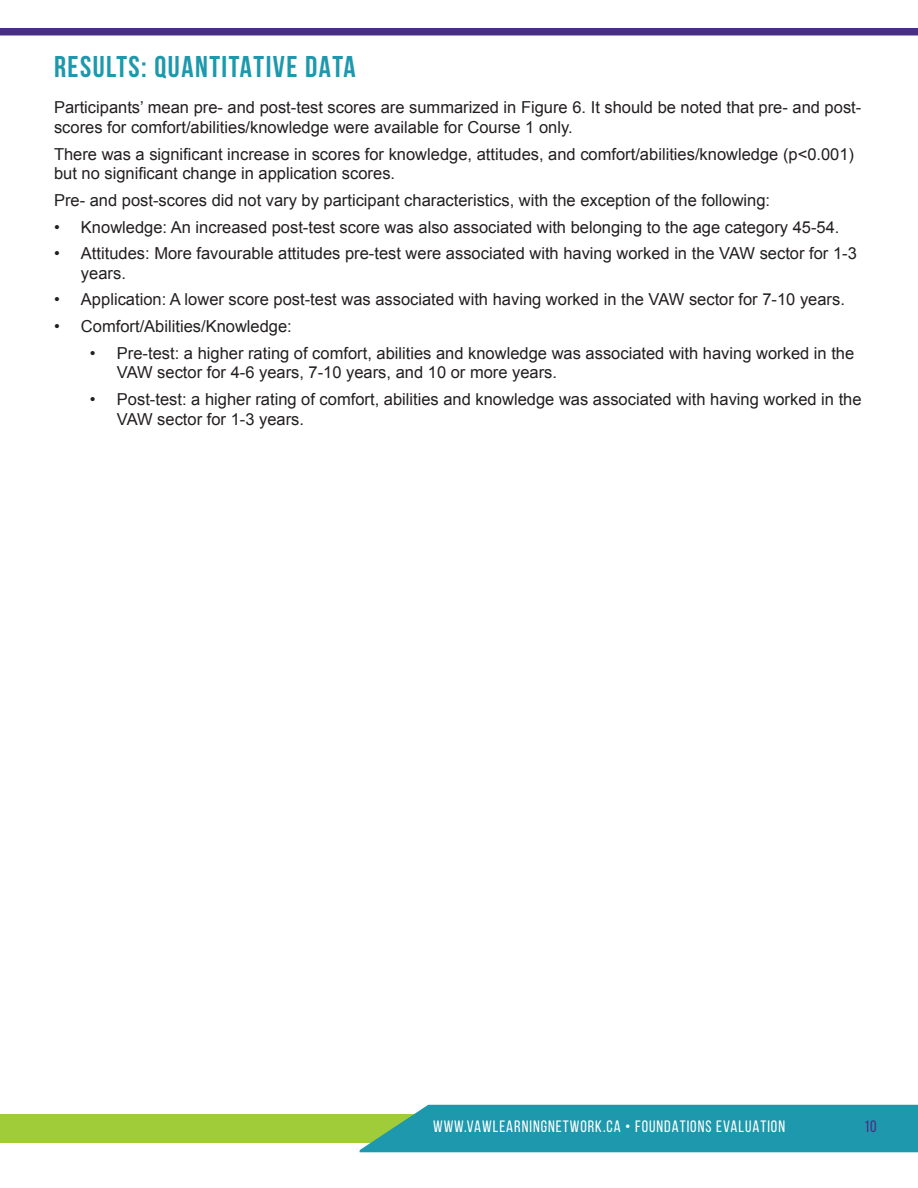
<style>
.page{position:relative;width:918px;height:1188px;background:#fff}
.page>*{position:absolute;margin:0;border:0;box-sizing:border-box;transform-origin:0 0}
.t1{font:700 30px "Bebas Neue";letter-spacing:.05em;color:#1d98ac}
.t2{font:16.5px/19.8px "Arial";color:#231f20}
.t3{font:16.5px "Bebas Neue";letter-spacing:.06em;color:#fff}
.t4{font:16.5px "Bebas Neue";color:#492e85}
</style>
<div class="page">
<div style="left:0;top:1115px;width:918px;height:28px;background:#a0cc3a"></div>
<div style="left:0;top:28px;width:918px;height:7px;background:#492e85"></div>
<div style="left:360px;top:1105px;width:558px;height:47px;background:#1d98ac"></div>
<h1 class="t1" style="left:54px;top:50px;width:303px">RESULTS: QUANTITATIVE DATA</h1>
<p class="t2" style="left:54px;top:98px;width:809px">Participants’ mean pre- and post-test scores are summarized in Figure 6. It should be noted that pre- and post&shy;scores for comfort/abilities/knowledge were available for Course 1 only.</p>
<p class="t2" style="left:54px;top:144px;width:802px">There was a significant increase in scores for knowledge, attitudes, and comfort/abilities/knowledge (p&lt;0.001) but no significant change in application scores.</p>
<p class="t2" style="left:54px;top:190px;width:718px">Pre- and post-scores did not vary by participant characteristics, with the exception of the following:</p>
<p class="t2" style="left:54px;top:217px;width:787px">• Knowledge: An increased post-test score was also associated with belonging to the age category 45-54.</p>
<p class="t2" style="left:81px;top:244px;width:777px;text-indent:-27px">• Attitudes: More favourable attitudes pre-test were associated with having worked in the VAW sector for 1-3 years.</p>
<p class="t2" style="left:54px;top:290px;width:792px">• Application: A lower score post-test was associated with having worked in the VAW sector for 7-10 years.</p>
<p class="t2" style="left:54px;top:316px;width:239px">• Comfort/Abilities/Knowledge:</p>
<p class="t2" style="left:117px;top:343px;width:739px;text-indent:-27px">• Pre-test: a higher rating of comfort, abilities and knowledge was associated with having worked in the<br>VAW sector for 4-6 years, 7-10 years, and 10 or more years.</p>
<p class="t2" style="left:117px;top:389px;width:746px;text-indent:-27px">• Post-test: a higher rating of comfort, abilities and knowledge was associated with having worked in the<br>VAW sector for 1-3 years.</p>
<p class="t3" style="left:433px;top:1118px;width:354px">WWW.VAWLEARNINGNETWORK.CA • FOUNDATIONS EVALUATION</p>
<p class="t4" style="left:864px;top:1118px;width:14px">10</p>
</div>
